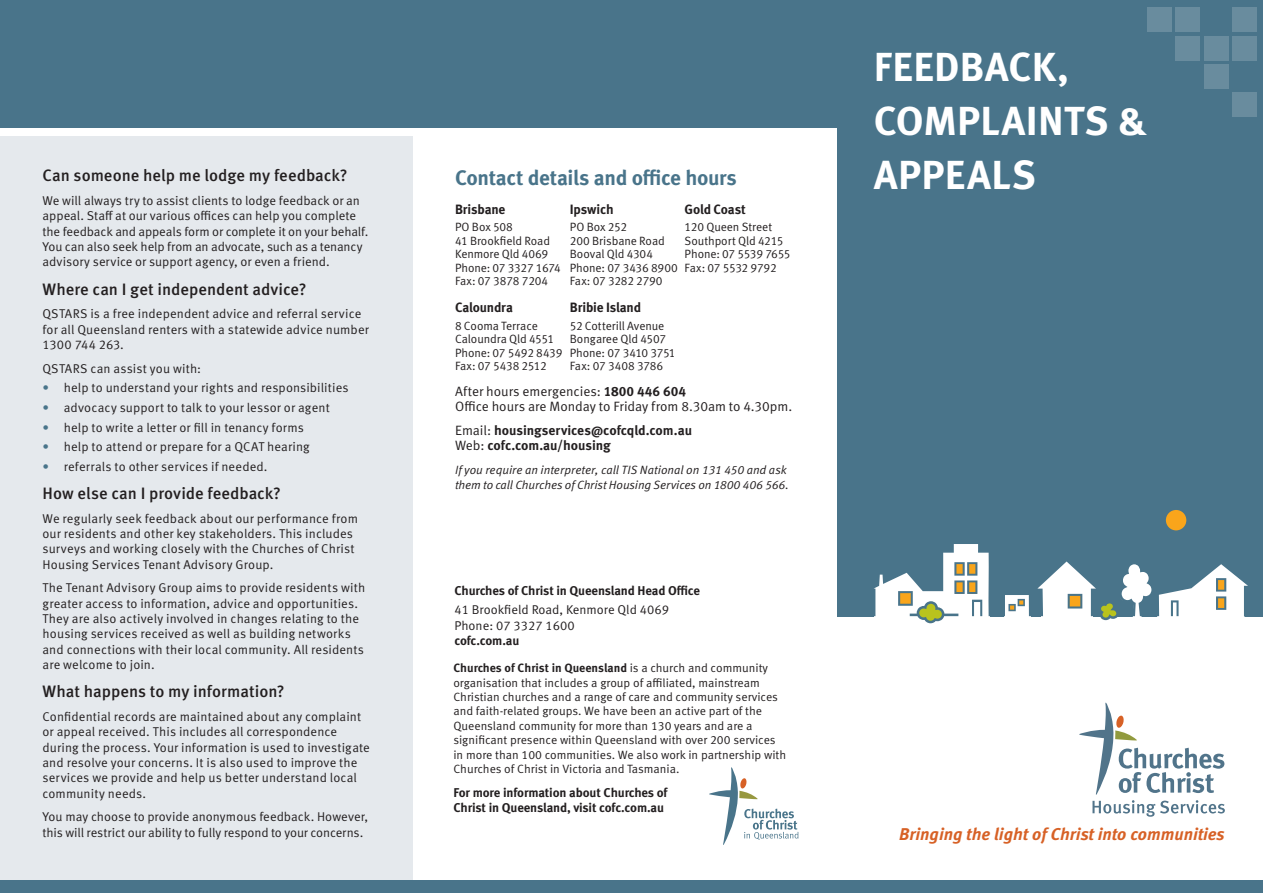
<style>
.page{position:relative;width:1263px;height:893px;background:#fff}
.page>*{position:absolute;margin:0;border:0;box-sizing:border-box;transform-origin:0 0}
.Main_heading{font:700 40.5px/54px "Meta Pro";letter-spacing:.005em;color:#fff}
.brochure_heading{font:700 21px "Meta Pro";letter-spacing:-.02em;color:#49748a}
.t1{font:italic 700 17.1px "Meta Pro";color:#d76126}
.Semi_heading{font:500 16.5px "Meta Pro";color:#231f20}
.t2{font:700 13.5px/15px "Meta Pro";letter-spacing:-.01em;color:#231f20}
.t3{font:13.5px "Meta Pro";color:#231f20}
.Body_copy{font:12.75px/15.3px "Meta Pro";letter-spacing:.005em;color:#231f20}
.black_subhead{font:700 12.75px/15.3px "Meta Pro";letter-spacing:-.01em;color:#231f20}
.t4{font:12px/14.4px "Meta Pro";letter-spacing:-.005em;color:#231f20}
.t5{font:italic 12px/15px "Meta Pro";letter-spacing:-.005em;color:#231f20}
.t6{font:12px "Meta Pro";letter-spacing:-.03em;color:#231f20}
.t7{font:12px "Meta Pro";letter-spacing:-.025em;color:#231f20}
.s1{color:#49748a}
.s2{font-weight:700}
.s3{font-weight:400}
</style>
<div class="page">
<div style="left:0;top:75px;width:412px;height:818px;background:#e5e9ed"></div>
<div style="left:0;top:880px;width:1263px;height:13px;background:#49748a"></div>
<div style="left:0;top:0;width:1263px;height:132px;background:#49748a"></div>
<svg style="left:709px;top:767px;width:89px;height:78px"></svg>
<svg style="left:1079px;top:703px;width:146px;height:114px"></svg>
<div style="left:0;top:129px;width:838px;height:7px;background:#fff"></div>
<div style="left:838px;top:0;width:425px;height:616px;background:#49748a"></div>
<div style="left:1147px;top:8px;width:24px;height:24px;background:#698c9e"></div>
<div style="left:1176px;top:8px;width:24px;height:24px;background:#698c9e"></div>
<div style="left:1232px;top:8px;width:24px;height:24px;background:#698c9e"></div>
<div style="left:1176px;top:36px;width:24px;height:24px;background:#698c9e"></div>
<div style="left:1204px;top:36px;width:24px;height:24px;background:#698c9e"></div>
<div style="left:1232px;top:36px;width:24px;height:24px;background:#698c9e"></div>
<div style="left:1204px;top:64px;width:24px;height:25px;background:#698c9e"></div>
<div style="left:1232px;top:93px;width:24px;height:24px;background:#698c9e"></div>
<svg style="left:838px;top:544px;width:425px;height:79px"></svg>
<div style="left:1164px;top:508px;width:24px;height:24px;background:#f9a51b;border-radius:50%"></div>
<div style="left:1163px;top:507px;width:26px;height:26px;border:3px solid #49748a;border-radius:50%"></div>
<p class="Main_heading" style="left:874px;top:41px;width:275px">FEEDBACK,<br>COMPLAINTS &amp;</p>
<p class="Semi_heading" style="left:43px;top:165px;width:307px">Can someone help me lodge my feedback?</p>
<p class="Main_heading" style="left:874px;top:149px;width:164px">APPEALS</p>
<p class="Body_copy" style="left:43px;top:193px;width:327px">We will always try to assist clients to lodge feedback or an appeal. Staff at our various offices can help you complete the feedback and appeals form or complete it on your behalf.<br>You can also seek help from an advocate, such as a tenancy advisory service or support agency, or even a friend.</p>
<p class="Semi_heading" style="left:43px;top:278px;width:265px">Where can I get independent advice?</p>
<p class="Body_copy" style="left:43px;top:307px;width:328px">QSTARS is a free independent advice and referral service for all Queensland renters with a statewide advice number<br>1300 744 263.</p>
<p class="Body_copy" style="left:43px;top:361px;width:160px">QSTARS can assist you with:</p>
<p class="Body_copy" style="left:43px;top:381px;width:308px"><span class="s1">•</span> help to understand your rights and responsibilities</p>
<p class="Body_copy" style="left:43px;top:400px;width:289px"><span class="s1">•</span> advocacy support to talk to your lessor or agent</p>
<p class="Body_copy" style="left:43px;top:420px;width:263px"><span class="s1">•</span> help to write a letter or fill in tenancy forms</p>
<p class="Body_copy" style="left:43px;top:439px;width:269px"><span class="s1">•</span> help to attend or prepare for a QCAT hearing</p>
<p class="Body_copy" style="left:43px;top:459px;width:227px"><span class="s1">•</span> referrals to other services if needed.</p>
<p class="Semi_heading" style="left:43px;top:483px;width:240px">How else can I provide feedback?</p>
<p class="Body_copy" style="left:43px;top:511px;width:317px">We regularly seek feedback about our performance from our residents and other key stakeholders. This includes surveys and working closely with the Churches of Christ Housing Services Tenant Advisory Group.</p>
<p class="Body_copy" style="left:43px;top:581px;width:324px">The Tenant Advisory Group aims to provide residents with greater access to information, advice and opportunities.<br>They are also actively involved in changes relating to the housing services received as well as building networks and connections with their local community. All residents are welcome to join.</p>
<p class="Semi_heading" style="left:43px;top:681px;width:244px">What happens to my information?</p>
<p class="Body_copy" style="left:43px;top:709px;width:329px">Confidential records are maintained about any complaint or appeal received. This includes all correspondence during the process. Your information is used to investigate and resolve your concerns. It is also used to improve the services we provide and help us better understand local community needs.</p>
<p class="Body_copy" style="left:43px;top:810px;width:327px">You may choose to provide anonymous feedback. However, this will restrict our ability to fully respond to your concerns.</p>
<p class="brochure_heading" style="left:455px;top:164px;width:283px">Contact details and office hours</p>
<p class="t2" style="left:455px;top:202px;width:52px">Brisbane</p>
<p class="t2" style="left:570px;top:202px;width:45px">Ipswich</p>
<p class="t2" style="left:685px;top:202px;width:63px">Gold Coast</p>
<p class="t4" style="left:455px;top:220px;width:60px">PO Box 508</p>
<p class="t4" style="left:455px;top:234px;width:97px">41 Brookfield Road</p>
<p class="t4" style="left:455px;top:247px;width:95px">Kenmore Qld 4069</p>
<p class="t7" style="left:455px;top:260px;width:107px">Phone: 07 3327 1674</p>
<p class="t4" style="left:455px;top:274px;width:95px">Fax: 07 3878 7204</p>
<p class="t4" style="left:685px;top:220px;width:89px">120 Queen Street</p>
<p class="t4" style="left:685px;top:234px;width:100px">Southport Qld 4215</p>
<p class="t6" style="left:685px;top:246px;width:107px">Phone: 07 5539 7655</p>
<p class="t4" style="left:685px;top:261px;width:94px">Fax: 07 5532 9792</p>
<p class="t4" style="left:570px;top:220px;width:59px">PO Box 252</p>
<p class="t4" style="left:570px;top:234px;width:96px">200 Brisbane Road</p>
<p class="t4" style="left:570px;top:247px;width:85px">Booval Qld 4304</p>
<p class="t4" style="left:570px;top:261px;width:110px">Phone: 07 3436 8900</p>
<p class="t4" style="left:570px;top:274px;width:94px">Fax: 07 3282 2790</p>
<p class="t2" style="left:455px;top:301px;width:59px">Caloundra</p>
<p class="t2" style="left:570px;top:301px;width:73px">Bribie Island</p>
<p class="t4" style="left:455px;top:319px;width:84px">8 Cooma Terrace</p>
<p class="t4" style="left:455px;top:332px;width:101px">Caloundra Qld 4551</p>
<p class="t4" style="left:455px;top:346px;width:109px">Phone: 07 5492 8439</p>
<p class="t6" style="left:455px;top:359px;width:93px">Fax: 07 5438 2512</p>
<p class="t4" style="left:570px;top:319px;width:96px">52 Cotterill Avenue</p>
<p class="t4" style="left:570px;top:332px;width:98px">Bongaree Qld 4507</p>
<p class="t6" style="left:570px;top:345px;width:107px">Phone: 07 3410 3751</p>
<p class="t4" style="left:570px;top:359px;width:95px">Fax: 07 3408 3786</p>
<p class="t3" style="left:455px;top:383px;width:233px">After hours emergencies: <span class="s2">1800 446 604</span></p>
<p class="t3" style="left:455px;top:398px;width:339px">Office hours are Monday to Friday from 8.30am to 4.30pm.</p>
<p class="t2" style="left:455px;top:423px;width:238px"><span class="s3">Email:</span> housingservices@cofcqld.com.au<br><span class="s3">Web:</span> cofc.com.au/housing</p>
<p class="t5" style="left:455px;top:462px;width:335px">If you require an interpreter, call TIS National on 131 450 and ask them to call Churches of Christ Housing Services on 1800 406 566.</p>
<p class="black_subhead" style="left:454px;top:583px;width:247px">Churches of Christ in Queensland Head Office</p>
<p class="Body_copy" style="left:454px;top:603px;width:216px">41 Brookfield Road, Kenmore Qld 4069</p>
<p class="Body_copy" style="left:454px;top:618px;width:122px">Phone: 07 3327 1600 <span class="s2">cofc.com.au</span></p>
<p class="t4" style="left:453px;top:661px;width:334px"><span class="s2">Churches of Christ in Queensland</span> is a church and community organisation that includes a group of affiliated, mainstream Christian churches and a range of care and community services and faith-related groups. We have been an active part of the Queensland community for more than 130 years and are a significant presence within Queensland with over 200 services in more than 100 communities. We also work in partnership with Churches of Christ in Victoria and Tasmania.</p>
<p class="black_subhead" style="left:453px;top:785px;width:216px">For more information about Churches of<br>Christ in Queensland, visit cofc.com.au</p>
<p class="t1" style="left:899px;top:823px;width:327px">Bringing the light of Christ into communities</p>
</div>
